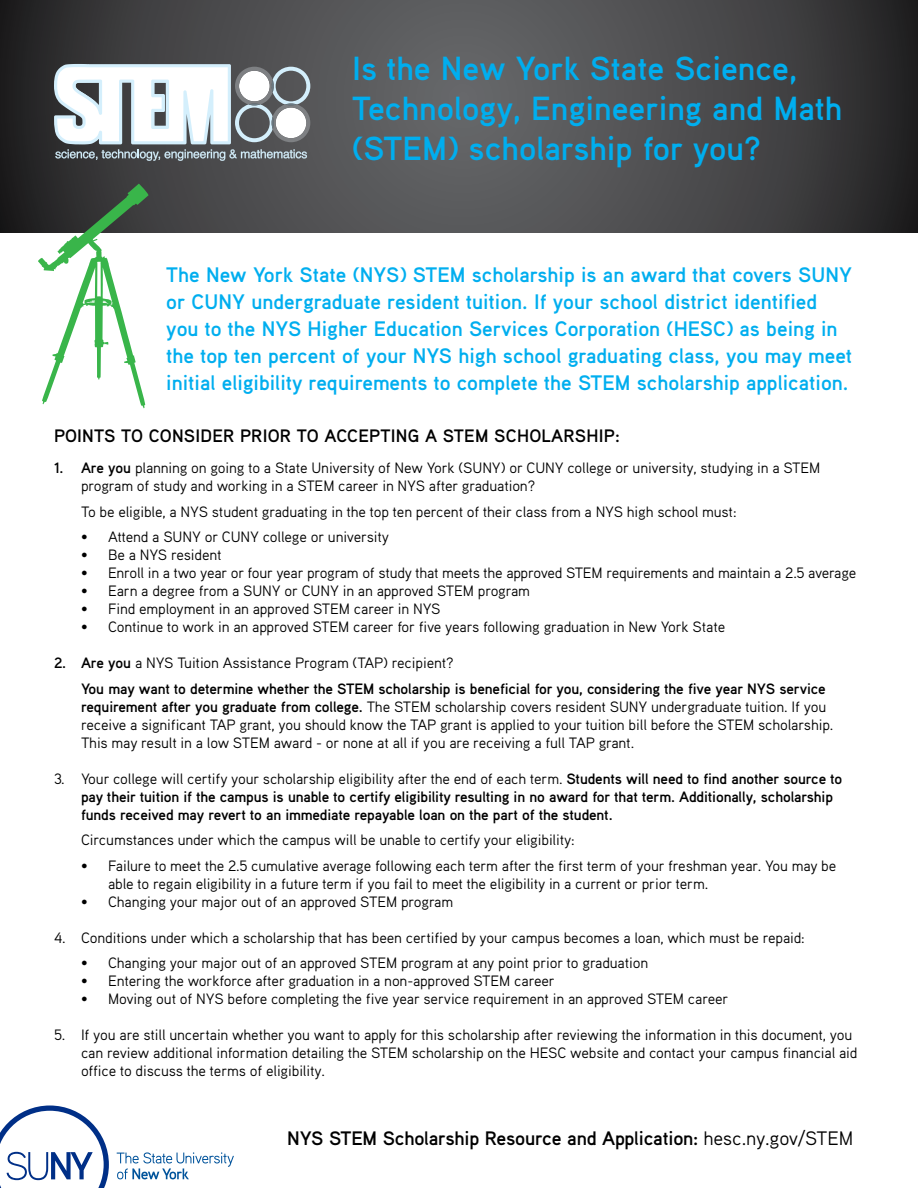
<style>
.page{position:relative;width:918px;height:1188px;background:#fff}
.page>*{position:absolute;margin:0;border:0;box-sizing:border-box;transform-origin:0 0}
.t1{font:700 33.45px/40px "Aaux Pro OT";color:#00aeef}
.t2{font:700 21px/27px "Aaux Pro OT";color:#00aeef}
.t3{font:700 19.5px "Aaux Pro OT";letter-spacing:-.01em;color:#000}
.t4{font:700 18px "Aaux Pro OT";letter-spacing:.01em;color:#000}
.t5{font:15px/18px "Aaux Pro OT";letter-spacing:-.01em;color:#000}
.t6{font:700 15px/18px "Aaux Pro OT";letter-spacing:-.01em;color:#000}
.s1{font-weight:700}
.s2{font-weight:400}
</style>
<div class="page">
<svg style="left:0;top:0;width:918px;height:233px;background:#49494b"></svg>
<svg style="left:54px;top:64px;width:256px;height:97px"></svg>
<svg style="left:117px;top:1152px;width:117px;height:27px"></svg>
<svg style="left:0;top:1106px;width:109px;height:82px"></svg>
<svg style="left:38px;top:184px;width:111px;height:224px"></svg>
<h1 class="t1" style="left:352px;top:47px;width:492px">Is the New York State Science,<br>Technology, Engineering and Math (STEM) scholarship for you?</h1>
<p class="t2" style="left:166px;top:261px;width:687px">The New York State (NYS) STEM scholarship is an award that covers SUNY or CUNY undergraduate resident tuition. If your school district identified you to the NYS Higher Education Services Corporation (HESC) as being in the top ten percent of your NYS high school graduating class, you may meet initial eligibility requirements to complete the STEM scholarship application.</p>
<p class="t4" style="left:54px;top:424px;width:567px">POINTS TO CONSIDER PRIOR TO ACCEPTING A STEM SCHOLARSHIP:</p>
<p class="t5" style="left:81px;top:458px;width:741px;text-indent:-27px"><span class="s1">1. Are you</span> planning on going to a State University of New York (SUNY) or CUNY college or university, studying in a STEM program of study and working in a STEM career in NYS after graduation?</p>
<p class="t5" style="left:81px;top:502px;width:657px">To be eligible, a NYS student graduating in the top ten percent of their class from a NYS high school must:</p>
<p class="t5" style="left:81px;top:527px;width:310px">• Attend a SUNY or CUNY college or university</p>
<p class="t5" style="left:81px;top:545px;width:142px">• Be a NYS resident</p>
<p class="t5" style="left:81px;top:563px;width:777px">• Enroll in a two year or four year program of study that meets the approved STEM requirements and maintain a 2.5 average</p>
<p class="t5" style="left:81px;top:581px;width:450px">• Earn a degree from a SUNY or CUNY in an approved STEM program</p>
<p class="t5" style="left:81px;top:599px;width:361px">• Find employment in an approved STEM career in NYS</p>
<p class="t5" style="left:81px;top:617px;width:646px">• Continue to work in an approved STEM career for five years following graduation in New York State</p>
<p class="t6" style="left:81px;top:650px;width:746px;line-height:25.5px;text-indent:-27px">2. Are you <span class="s2">a NYS Tuition Assistance Program (TAP) recipient?<br></span>You may want to determine whether the STEM scholarship is beneficial for you, considering the five year NYS service</p>
<p class="t5" style="left:81px;top:697px;width:754px"><span class="s1">requirement after you graduate from college.</span> The STEM scholarship covers resident SUNY undergraduate tuition. If you receive a significant TAP grant, you should know the TAP grant is applied to your tuition bill before the STEM scholarship.<br>This may result in a low STEM award - or none at all if you are receiving a full TAP grant.</p>
<p class="t6" style="left:81px;top:769px;width:763px;text-indent:-27px"><span class="s2">3. Your college will certify your scholarship eligibility after the end of each term.</span> Students will need to find another source to pay their tuition if the campus is unable to certify eligibility resulting in no award for that term. Additionally, scholarship funds received may revert to an immediate repayable loan on the part of the student.</p>
<p class="t5" style="left:81px;top:830px;width:495px">Circumstances under which the campus will be unable to certify your eligibility:</p>
<p class="t5" style="left:108px;top:856px;width:730px;text-indent:-27px">• Failure to meet the 2.5 cumulative average following each term after the first term of your freshman year. You may be able to regain eligibility in a future term if you fail to meet the eligibility in a current or prior term.</p>
<p class="t5" style="left:81px;top:892px;width:374px">• Changing your major out of an approved STEM program</p>
<p class="t5" style="left:54px;top:928px;width:752px">4. Conditions under which a scholarship that has been certified by your campus becomes a loan, which must be repaid:</p>
<p class="t5" style="left:81px;top:953px;width:569px">• Changing your major out of an approved STEM program at any point prior to graduation</p>
<p class="t5" style="left:81px;top:971px;width:475px">• Entering the workforce after graduation in a non-approved STEM career</p>
<p class="t5" style="left:81px;top:989px;width:649px">• Moving out of NYS before completing the five year service requirement in an approved STEM career</p>
<p class="t5" style="left:81px;top:1025px;width:778px;text-indent:-27px">5. If you are still uncertain whether you want to apply for this scholarship after reviewing the information in this document, you can review additional information detailing the STEM scholarship on the HESC website and contact your campus financial aid office to discuss the terms of eligibility.</p>
<h3 class="t3" style="left:287px;top:1126px;width:568px">NYS STEM Scholarship Resource and Application: <span class="s2">hesc.ny.gov/STEM</span></h3>
</div>
